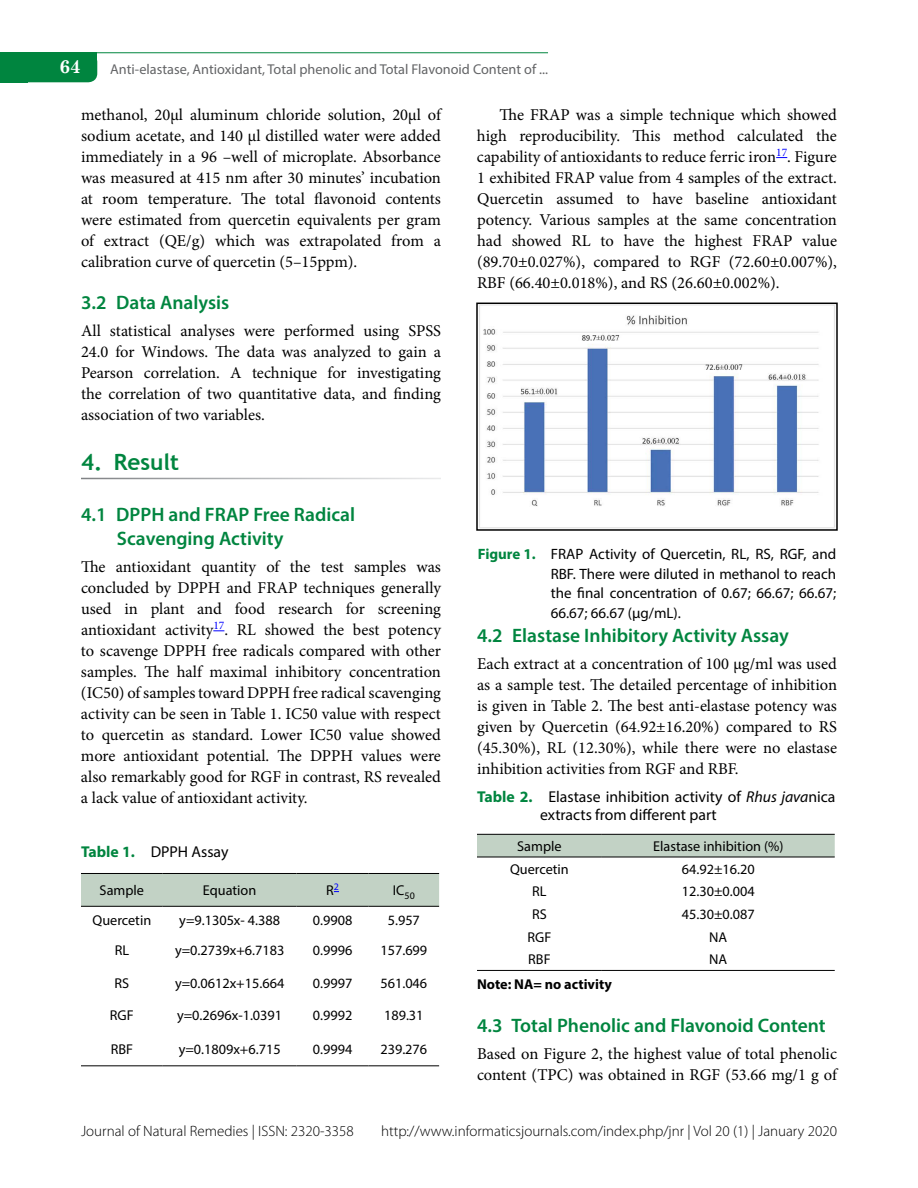
<style>
.page{position:relative;width:918px;height:1188px;background:#fff}
.page>*{position:absolute;margin:0;border:0;box-sizing:border-box;transform-origin:0 0}
.t1{font:700 22.5px "Trebuchet MS";color:#00853f}
.t2{font:600 19.5px/24px "Myriad Pro";color:#00853f}
.t3{font:700 18.75px "Century Schoolbook";color:#fff}
.t4{font:16.5px/21px "Minion Pro";color:#000;text-align:justify}
.t5{font:15.75px/18.9px "Myriad Pro";color:#000}
.t6{font:15px/19.5px "Myriad Pro";color:#000;text-align:justify}
.t7{font:300 15px "Myriad Pro";color:#000}
.t8{font:14.25px "Myriad Pro";color:#000}
.t9{font:14.25px "Myriad Pro";color:#636466}
.t10{font:700 14.25px "Myriad Pro";color:#000}
.s1{font-weight:700;color:#00853f}
.s2{font-style:italic}
</style>
<div class="page">
<svg style="left:0;top:67px;width:97px;height:15px"></svg>
<div style="left:0;top:53px;width:97px;height:14px;background:#00853f"></div>
<div style="left:0;top:68px;width:28px;height:14px;background:#00853f"></div>
<hr style="left:0;top:52px;width:548px;height:1px;background:#00853f">
<hr style="left:81px;top:906px;width:82px;height:1px;background:#000">
<hr style="left:163px;top:906px;width:134px;height:1px;background:#000">
<hr style="left:297px;top:906px;width:72px;height:1px;background:#000">
<hr style="left:369px;top:906px;width:70px;height:1px;background:#000">
<hr style="left:81px;top:1065px;width:82px;height:1px;background:#000">
<hr style="left:163px;top:1065px;width:134px;height:1px;background:#000">
<hr style="left:297px;top:1065px;width:72px;height:1px;background:#000">
<hr style="left:369px;top:1065px;width:70px;height:1px;background:#000">
<div style="left:81px;top:873px;width:358px;height:33px;background:#c2d2c5"></div>
<div style="left:477px;top:835px;width:358px;height:22px;background:#c2d2c5"></div>
<hr style="left:477px;top:970px;width:125px;height:1px;background:#000">
<hr style="left:602px;top:970px;width:233px;height:1px;background:#000">
<hr style="left:477px;top:834px;width:125px;height:1px;background:#000">
<hr style="left:602px;top:834px;width:233px;height:1px;background:#000">
<hr style="left:477px;top:857px;width:125px;height:1px;background:#000">
<hr style="left:602px;top:857px;width:233px;height:1px;background:#000">
<img style="left:479px;top:306px;width:356px;height:222px">
<div style="left:476px;top:303px;width:362px;height:228px;border:2px solid #000"></div>
<p class="t3" style="left:59px;top:52px;width:23px">64</p>
<p class="t9" style="left:110px;top:61px;width:439px">Anti-elastase, Antioxidant, Total phenolic and Total Flavonoid Content of ...</p>
<p class="t4" style="left:81px;top:104px;width:362px">methanol, 20μl aluminum chloride solution, 20μl of sodium acetate, and 140 μl distilled water were added immediately in a 96 –well of microplate. Absorbance was measured at 415 nm after 30 minutes’ incubation at room temperature. The total flavonoid contents were estimated from quercetin equivalents per gram of extract (QE/g) which was extrapolated from a calibration curve of quercetin (5–15ppm).</p>
<p class="t2" style="left:81px;top:290px;width:150px">3.2 Data Analysis</p>
<p class="t4" style="left:81px;top:320px;width:362px">All statistical analyses were performed using SPSS 24.0 for Windows. The data was analyzed to gain a Pearson correlation. A technique for investigating the correlation of two quantitative data, and finding association of two variables.</p>
<h1 class="t1" style="left:81px;top:448px;width:99px">4. Result</h1>
<p class="t2" style="left:117px;top:502px;width:240px;text-indent:-36px">4.1 DPPH and FRAP Free Radical<br>Scavenging Activity</p>
<p class="t4" style="left:81px;top:557px;width:362px">The antioxidant quantity of the test samples was concluded by DPPH and FRAP techniques generally used in plant and food research for screening antioxidant activity<sup>17</sup>. RL showed the best potency to scavenge DPPH free radicals compared with other samples. The half maximal inhibitory concentration (IC50) of samples toward DPPH free radical scavenging activity can be seen in Table 1. IC50 value with respect to quercetin as standard. Lower IC50 value showed more antioxidant potential. The DPPH values were also remarkably good for RGF in contrast, RS revealed a lack value of antioxidant activity.</p>
<p class="t5" style="left:81px;top:842px;width:149px"><span class="s1">Table 1.</span> DPPH Assay</p>
<p class="t8" style="left:100px;top:882px;width:46px">Sample</p>
<p class="t8" style="left:203px;top:882px;width:55px">Equation</p>
<p class="t8" style="left:326px;top:882px;width:14px">R<sup>2</sup></p>
<p class="t8" style="left:393px;top:882px;width:23px">IC<sub>50</sub></p>
<p class="t8" style="left:92px;top:912px;width:60px">Quercetin</p>
<p class="t8" style="left:179px;top:912px;width:102px">y=9.1305x- 4.388</p>
<p class="t8" style="left:313px;top:912px;width:41px">0.9908</p>
<p class="t8" style="left:388px;top:912px;width:34px">5.957</p>
<p class="t8" style="left:115px;top:941px;width:16px">RL</p>
<p class="t8" style="left:175px;top:941px;width:111px">y=0.2739x+6.7183</p>
<p class="t8" style="left:313px;top:941px;width:41px">0.9996</p>
<p class="t8" style="left:380px;top:941px;width:48px">157.699</p>
<p class="t8" style="left:115px;top:974px;width:16px">RS</p>
<p class="t8" style="left:175px;top:974px;width:111px">y=0.0612x+15.664</p>
<p class="t8" style="left:313px;top:974px;width:41px">0.9997</p>
<p class="t8" style="left:380px;top:974px;width:48px">561.046</p>
<p class="t8" style="left:110px;top:1007px;width:25px">RGF</p>
<p class="t8" style="left:177px;top:1007px;width:107px">y=0.2696x-1.0391</p>
<p class="t8" style="left:313px;top:1007px;width:41px">0.9992</p>
<p class="t8" style="left:384px;top:1007px;width:41px">189.31</p>
<p class="t8" style="left:111px;top:1040px;width:24px">RBF</p>
<p class="t8" style="left:179px;top:1040px;width:103px">y=0.1809x+6.715</p>
<p class="t8" style="left:313px;top:1040px;width:41px">0.9994</p>
<p class="t8" style="left:380px;top:1040px;width:48px">239.276</p>
<p class="t4" style="left:477px;top:104px;width:362px;text-indent:23px">The FRAP was a simple technique which showed high reproducibility. This method calculated the capability of antioxidants to reduce ferric iron<sup>17</sup>. Figure 1 exhibited FRAP value from 4 samples of the extract.<br>Quercetin assumed to have baseline antioxidant potency. Various samples at the same concentration had showed RL to have the highest FRAP value (89.70±0.027%), compared to RGF (72.60±0.007%), RBF (66.40±0.018%), and RS (26.60±0.002%).</p>
<p class="t6" style="left:551px;top:544px;width:287px;text-indent:-73px"><span class="s1">Figure 1.</span> FRAP Activity of Quercetin, RL, RS, RGF, and RBF. There were diluted in methanol to reach the final concentration of 0.67; 66.67; 66.67; 66.67; 66.67 (µg/mL).</p>
<p class="t2" style="left:477px;top:623px;width:313px">4.2 Elastase Inhibitory Activity Assay</p>
<p class="t4" style="left:477px;top:653px;width:362px">Each extract at a concentration of 100 μg/ml was used as a sample test. The detailed percentage of inhibition is given in Table 2. The best anti-elastase potency was given by Quercetin (64.92±16.20%) compared to RS (45.30%), RL (12.30%), while there were no elastase inhibition activities from RGF and RBF.</p>
<p class="t5" style="left:540px;top:787px;width:297px;text-indent:-63px"><span class="s1">Table 2.</span> Elastase inhibition activity of <span class="s2">Rhus java</span>nica extracts from different part</p>
<p class="t8" style="left:517px;top:837px;width:46px">Sample</p>
<p class="t8" style="left:653px;top:837px;width:132px">Elastase inhibition (%)</p>
<p class="t8" style="left:510px;top:860px;width:60px">Quercetin</p>
<p class="t8" style="left:682px;top:860px;width:74px">64.92±16.20</p>
<p class="t8" style="left:532px;top:883px;width:16px">RL</p>
<p class="t8" style="left:682px;top:883px;width:74px">12.30±0.004</p>
<p class="t8" style="left:532px;top:905px;width:16px">RS</p>
<p class="t8" style="left:682px;top:905px;width:74px">45.30±0.087</p>
<p class="t8" style="left:528px;top:928px;width:25px">RGF</p>
<p class="t8" style="left:709px;top:928px;width:20px">NA</p>
<p class="t8" style="left:528px;top:951px;width:24px">RBF</p>
<p class="t8" style="left:709px;top:951px;width:20px">NA</p>
<p class="t10" style="left:477px;top:975px;width:136px">Note: NA= no activity</p>
<p class="t2" style="left:477px;top:1013px;width:350px">4.3 Total Phenolic and Flavonoid Content</p>
<p class="t4" style="left:477px;top:1043px;width:362px">Based on Figure 2, the highest value of total phenolic content (TPC) was obtained in RGF (53.66 mg/1 g of</p>
<p class="t7" style="left:81px;top:1122px;width:274px">Journal of Natural Remedies | ISSN: 2320-3358</p>
<p class="t7" style="left:381px;top:1122px;width:457px">http://www.informaticsjournals.com/index.php/jnr | Vol 20 (1) | January 2020</p>
</div>
